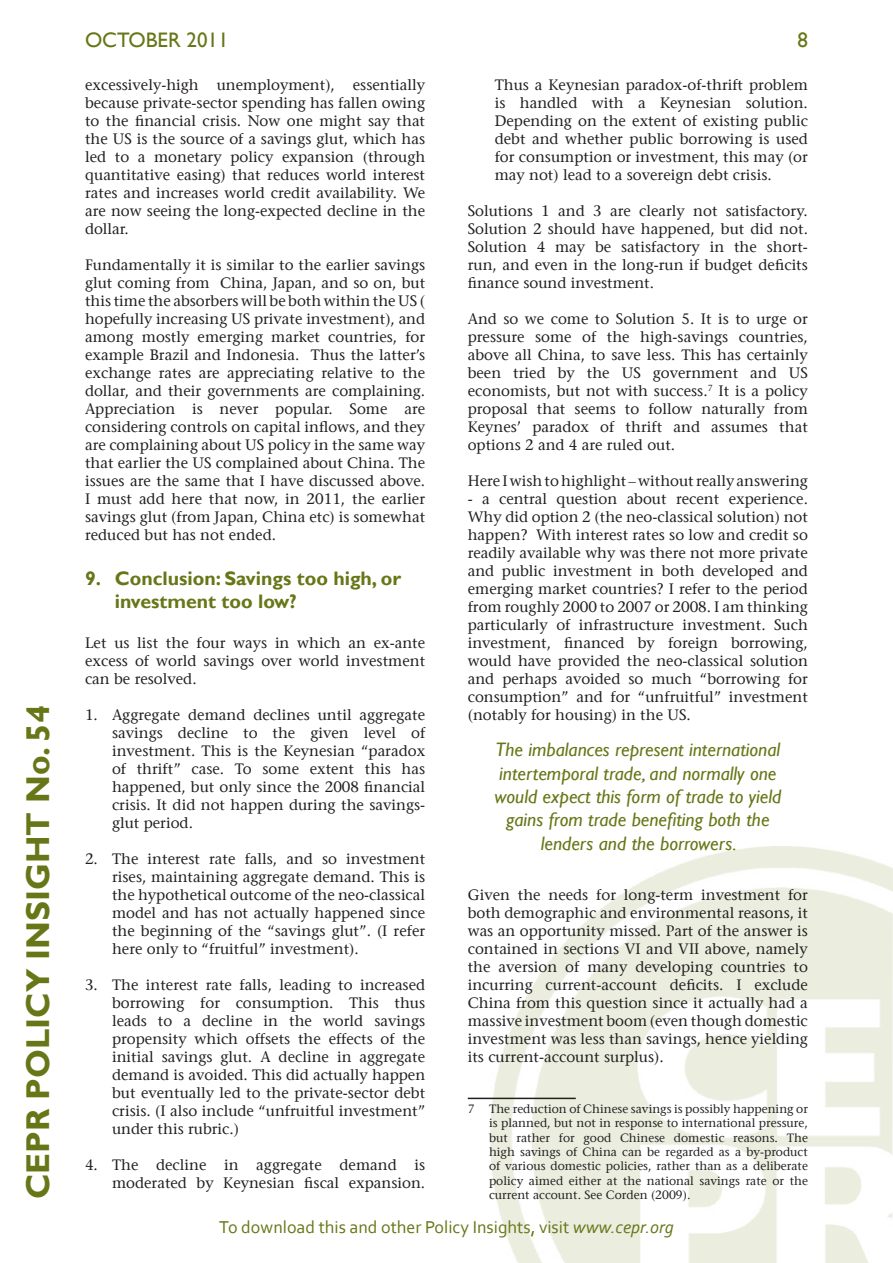
<style>
.page{position:relative;width:893px;height:1263px;background:#fff}
.page>*{position:absolute;margin:0;border:0;box-sizing:border-box;transform-origin:0 0}
.t1{font:700 33px "Gill Sans";color:#677717}
.t2{font:21px "Gill Sans";color:#677717}
.t3{font:italic 19.5px/23.4px "Gill Sans";color:#677717;text-align:center}
.t4{font:700 19.5px/23.4px "Gill Sans";color:#677717}
.t5{font:18px "Corbel";color:#677717}
.t6{font:15px/18px "Stone Serif";color:#231f20;text-align:justify}
.t7{font:12px/14.4px "Stone Serif";color:#231f20;text-align:justify}
.s1{font-style:italic}
</style>
<div class="page">
<img style="left:490px;top:846px;width:403px;height:417px">
<hr style="left:468px;top:1098px;width:108px;height:1px;background:#231f20">
<h1 class="t1" style="left:18px;top:1199px;width:496px;rotate:-90deg">CEPR POLICY INSIGHT No. 54</h1>
<h2 class="t2" style="left:85px;top:28px;width:145px">OCTOBER 2011</h2>
<h2 class="t2" style="left:797px;top:28px;width:12px">8</h2>
<p class="t6" style="left:85px;top:76px;width:342px">excessively-high unemployment), essentially because private-sector spending has fallen owing to the financial crisis. Now one might say that the US is the source of a savings glut, which has led to a monetary policy expansion (through quantitative easing) that reduces world interest rates and increases world credit availability. We are now seeing the long-expected decline in the dollar.</p>
<p class="t6" style="left:85px;top:256px;width:342px">Fundamentally it is similar to the earlier savings glut coming from China, Japan, and so on, but this time the absorbers will be both within the US ( hopefully increasing US private investment), and among mostly emerging market countries, for example Brazil and Indonesia. Thus the latter’s exchange rates are appreciating relative to the dollar, and their governments are complaining.<br>Appreciation is never popular. Some are considering controls on capital inflows, and they are complaining about US policy in the same way that earlier the US complained about China. The issues are the same that I have discussed above.<br>I must add here that now, in 2011, the earlier savings glut (from Japan, China etc) is somewhat reduced but has not ended.</p>
<h3 class="t4" style="left:115px;top:567px;width:288px;text-indent:-30px">9. Conclusion: Savings too high, or investment too low?</h3>
<p class="t6" style="left:85px;top:634px;width:342px">Let us list the four ways in which an ex-ante excess of world savings over world investment can be resolved.</p>
<p class="t6" style="left:112px;top:706px;width:315px;text-indent:-27px">1. Aggregate demand declines until aggregate savings decline to the given level of investment. This is the Keynesian “paradox of thrift” case. To some extent this has happened, but only since the 2008 financial crisis. It did not happen during the savings&shy;glut period.</p>
<p class="t6" style="left:112px;top:850px;width:315px;text-indent:-27px">2. The interest rate falls, and so investment rises, maintaining aggregate demand. This is the hypothetical outcome of the neo-classical model and has not actually happened since the beginning of the “savings glut”. (I refer here only to “fruitful” investment).</p>
<p class="t6" style="left:112px;top:976px;width:315px;text-indent:-27px">3. The interest rate falls, leading to increased borrowing for consumption. This thus leads to a decline in the world savings propensity which offsets the effects of the initial savings glut. A decline in aggregate demand is avoided. This did actually happen but eventually led to the private-sector debt crisis. (I also include “unfruitful investment” under this rubric.)</p>
<p class="t6" style="left:85px;top:1156px;width:342px;text-align:right">4. The decline in aggregate demand is moderated by Keynesian fiscal expansion.</p>
<p class="t6" style="left:495px;top:76px;width:315px">Thus a Keynesian paradox-of-thrift problem is handled with a Keynesian solution.<br>Depending on the extent of existing public debt and whether public borrowing is used for consumption or investment, this may (or may not) lead to a sovereign debt crisis.</p>
<p class="t6" style="left:468px;top:202px;width:342px">Solutions 1 and 3 are clearly not satisfactory.<br>Solution 2 should have happened, but did not.<br>Solution 4 may be satisfactory in the short&shy;run, and even in the long-run if budget deficits finance sound investment.</p>
<p class="t6" style="left:468px;top:310px;width:342px">And so we come to Solution 5. It is to urge or pressure some of the high-savings countries, above all China, to save less. This has certainly been tried by the US government and US economists, but not with success.<sup>7</sup> It is a policy proposal that seems to follow naturally from Keynes’ paradox of thrift and assumes that options 2 and 4 are ruled out.</p>
<p class="t6" style="left:468px;top:472px;width:342px">Here I wish to highlight – without really answering</p>
<p class="t6" style="left:468px;top:490px;width:342px">- a central question about recent experience.<br>Why did option 2 (the neo-classical solution) not happen? With interest rates so low and credit so readily available why was there not more private and public investment in both developed and emerging market countries? I refer to the period from roughly 2000 to 2007 or 2008. I am thinking particularly of infrastructure investment. Such investment, financed by foreign borrowing, would have provided the neo-classical solution and perhaps avoided so much “borrowing for consumption” and for “unfruitful” investment (notably for housing) in the US.</p>
<h3 class="t3" style="left:494px;top:738px;width:288px">The imbalances represent international intertemporal trade, and normally one would expect this form of trade to yield gains from trade benefiting both the lenders and the borrowers.</h3>
<p class="t6" style="left:468px;top:886px;width:342px">Given the needs for long-term investment for both demographic and environmental reasons, it was an opportunity missed. Part of the answer is contained in sections VI and VII above, namely the aversion of many developing countries to incurring current-account deficits. I exclude China from this question since it actually had a massive investment boom (even though domestic investment was less than savings, hence yielding its current-account surplus).</p>
<p class="t7" style="left:489px;top:1101px;width:320px;text-indent:-21px">7 The reduction of Chinese savings is possibly happening or is planned, but not in response to international pressure, but rather for good Chinese domestic reasons. The high savings of China can be regarded as a by-product of various domestic policies, rather than as a deliberate policy aimed either at the national savings rate or the current account. See Corden (2009).</p>
<p class="t5" style="left:219px;top:1216px;width:456px">To download this and other Policy Insights, visit <span class="s1">www.cepr.org</span></p>
</div>
